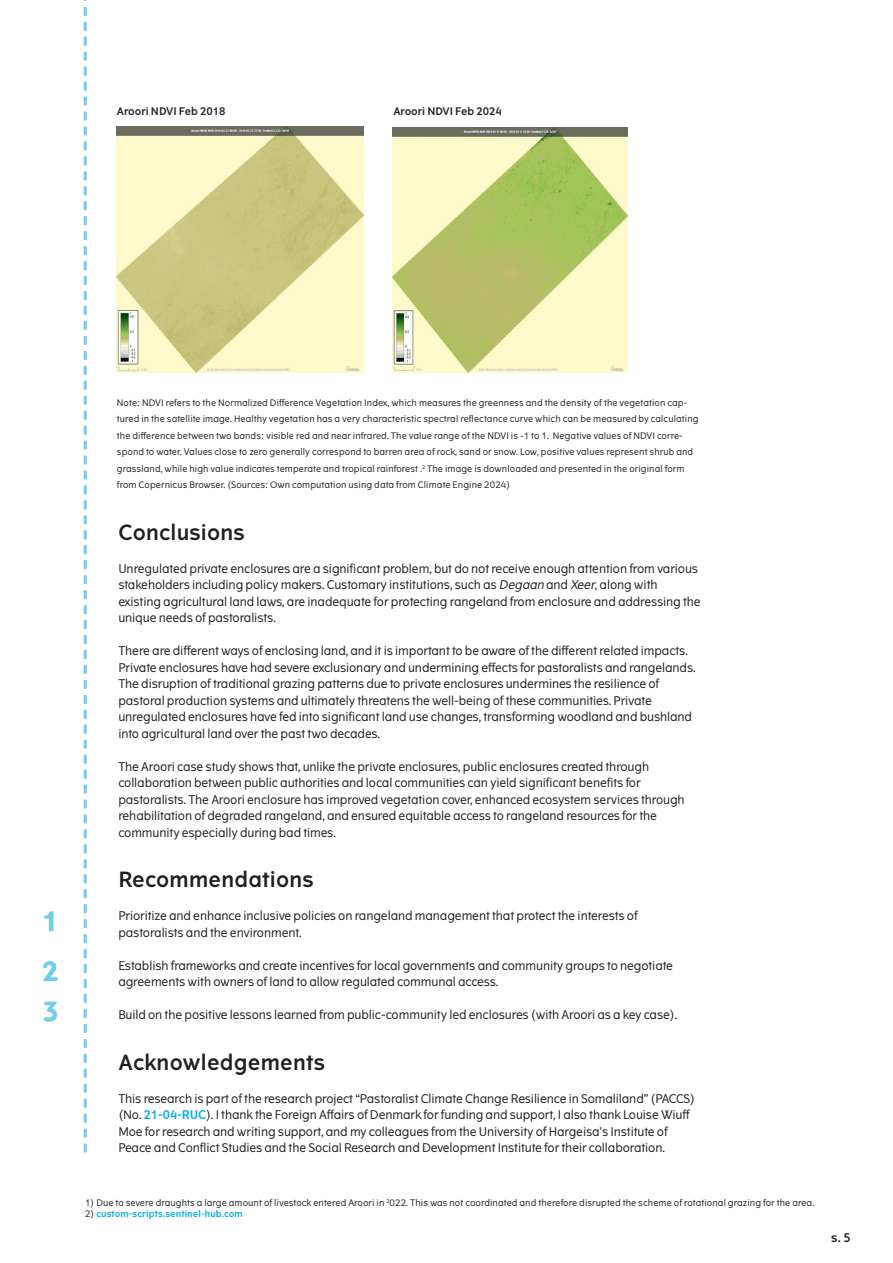
<style>
.page{position:relative;width:893px;height:1263px;background:#fff}
.page>*{position:absolute;margin:0;border:0;box-sizing:border-box;transform-origin:0 0}
.Header_2_-_Demibold_14_pkt{font:21px "The Wave D Bd";letter-spacing:.01em;color:#231f20}
.Brødtekst_-_Regular_8_pkt{font:12px/16.5px "The Wave";letter-spacing:-.01em;color:#231f20}
.Brødtekst_-_Regular_8_pkt-2{font:12px "The Wave D Bd";color:#231f20}
.Brødtekst{font:10.5px "The Wave D Bd";color:#231f20}
.Brødtekst_-_Regular_8_pkt-3{font:9px/16.5px "The Wave";letter-spacing:.01em;color:#231f20}
.Brødtekst_-_Regular_8_pkt-4{font:9px "The Wave D Bd";letter-spacing:.01em;color:#00aeef}
.s1{font-style:italic}
.s2{font-family:"The Wave D Bd";color:#00aeef}
.s3{font-family:"The Wave";color:#231f20}
</style>
<div class="page">
<svg style="left:84px;top:0;width:3px;height:1152px"></svg>
<svg style="left:44px;top:911px;width:10px;height:20px"></svg>
<svg style="left:43px;top:961px;width:14px;height:20px"></svg>
<svg style="left:43px;top:1002px;width:15px;height:20px"></svg>
<img style="left:117px;top:126px;width:247px;height:246px">
<img style="left:393px;top:128px;width:235px;height:245px">
<p class="Brødtekst" style="left:117px;top:104px;width:110px">Aroori NDVI Feb 2018</p>
<p class="Brødtekst" style="left:393px;top:104px;width:110px">Aroori NDVI Feb 2024</p>
<p class="Brødtekst_-_Regular_8_pkt-3" style="left:117px;top:394px;width:583px">Note: NDVI refers to the Normalized Difference Vegetation Index, which measures the greenness and the density of the vegetation cap&shy;tured in the satellite image. Healthy vegetation has a very characteristic spectral reflectance curve which can be measured by calculating the difference between two bands: visible red and near infrared. The value range of the NDVI is -1 to 1. Negative values of NDVI corre&shy;spond to water. Values close to zero generally correspond to barren area of rock, sand or snow. Low, positive values represent shrub and grassland, while high value indicates temperate and tropical rainforest .<sup>2</sup> The image is downloaded and presented in the original form from Copernicus Browser. (Sources: Own computation using data from Climate Engine 2024)</p>
<p class="Header_2_-_Demibold_14_pkt" style="left:118px;top:519px;width:128px">Conclusions</p>
<p class="Brødtekst_-_Regular_8_pkt" style="left:118px;top:560px;width:584px">Unregulated private enclosures are a significant problem, but do not receive enough attention from various stakeholders including policy makers. Customary institutions, such as <span class="s1">Degaan</span> and <span class="s1">Xeer</span>, along with existing agricultural land laws, are inadequate for protecting rangeland from enclosure and addressing the unique needs of pastoralists.</p>
<p class="Brødtekst_-_Regular_8_pkt" style="left:118px;top:642px;width:579px">There are different ways of enclosing land, and it is important to be aware of the different related impacts.<br>Private enclosures have had severe exclusionary and undermining effects for pastoralists and rangelands.<br>The disruption of traditional grazing patterns due to private enclosures undermines the resilience of pastoral production systems and ultimately threatens the well-being of these communities. Private unregulated enclosures have fed into significant land use changes, transforming woodland and bushland into agricultural land over the past two decades.</p>
<p class="Brødtekst_-_Regular_8_pkt" style="left:118px;top:758px;width:568px">The Aroori case study shows that, unlike the private enclosures, public enclosures created through collaboration between public authorities and local communities can yield significant benefits for pastoralists. The Aroori enclosure has improved vegetation cover, enhanced ecosystem services through rehabilitation of degraded rangeland, and ensured equitable access to rangeland resources for the community especially during bad times.</p>
<p class="Header_2_-_Demibold_14_pkt" style="left:118px;top:866px;width:197px">Recommendations</p>
<p class="Brødtekst_-_Regular_8_pkt" style="left:118px;top:907px;width:521px">Prioritize and enhance inclusive policies on rangeland management that protect the interests of pastoralists and the environment.</p>
<p class="Brødtekst_-_Regular_8_pkt" style="left:118px;top:957px;width:556px">Establish frameworks and create incentives for local governments and community groups to negotiate agreements with owners of land to allow regulated communal access.</p>
<p class="Brødtekst_-_Regular_8_pkt" style="left:118px;top:1006px;width:560px">Build on the positive lessons learned from public-community led enclosures (with Aroori as a key case).</p>
<p class="Header_2_-_Demibold_14_pkt" style="left:118px;top:1048px;width:208px">Acknowledgements</p>
<p class="Brødtekst_-_Regular_8_pkt" style="left:118px;top:1090px;width:578px">This research is part of the research project “Pastoralist Climate Change Resilience in Somaliland” (PACCS) (No. <span class="s2">21-04-RUC</span>). I thank the Foreign Affairs of Denmark for funding and support, I also thank Louise Wiuff Moe for research and writing support, and my colleagues from the University of Hargeisa’s Institute of Peace and Conflict Studies and the Social Research and Development Institute for their collaboration.</p>
<p class="Brødtekst_-_Regular_8_pkt-3" style="left:85px;top:1195px;width:731px">1) Due to severe draughts a large amount of livestock entered Aroori in <sup>2</sup>022. This was not coordinated and therefore disrupted the scheme of rotational grazing for the area.</p>
<p class="Brødtekst_-_Regular_8_pkt-4" style="left:85px;top:1208px;width:159px"><span class="s3">2)</span> custom-scripts.sentinel-hub.com</p>
<p class="Brødtekst_-_Regular_8_pkt-2" style="left:831px;top:1229px;width:21px">s. 5</p>
</div>
